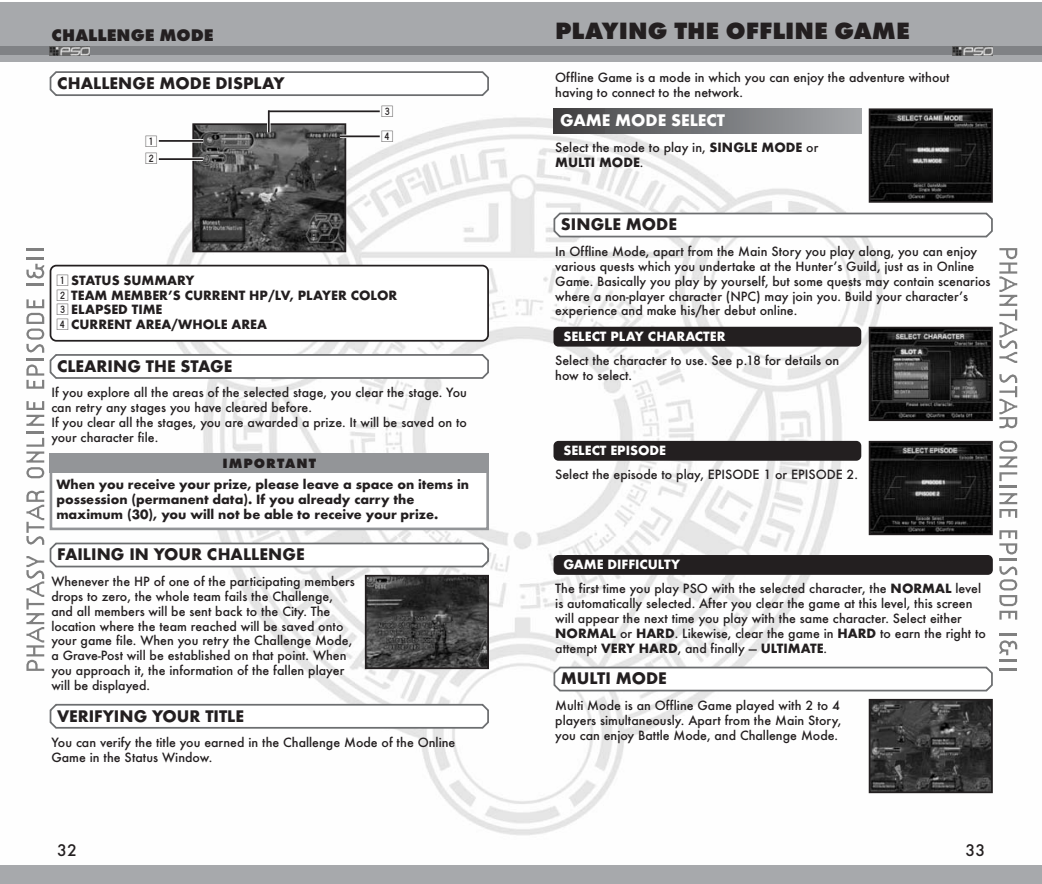
<style>
.page{position:relative;width:1042px;height:884px;background:#fff}
.page>*{position:absolute;margin:0;border:0;box-sizing:border-box;transform-origin:0 0}
.t1{font:800 24.5px "Futura T";color:#231f20}
.t2{font:700 17.5px "Futura T";color:#231f20}
.t3{font:700 17.5px "Futura T";color:#fff}
.t4{font:800 17.5px "Futura T";color:#231f20}
.t5{font:500 17.5px "Futura T";color:#231f20}
.t6{font:500 14px/14.9px "Futura T";color:#231f20}
.t7{font:700 14px/14.9px "Futura T";color:#231f20}
.t8{font:700 14px "Futura T";color:#fff}
.t9{font:800 14px "Futura T";letter-spacing:.07em;color:#231f20}
.t10{font:700 12.25px/17.3px "Numfr";color:#231f20}
.s1{font-family:"Numfr";font-size:12.25px}
.s2{font-weight:700}
.s3{font-weight:700;color:#fff}
</style>
<div class="page">
<img style="left:0;top:61px;width:1041px;height:774px">
<div style="left:0;top:2px;width:1041px;height:59px;background:#a7a9ac"></div>
<div style="left:0;top:865px;width:1041px;height:19px;background:#a7a9ac"></div>
<svg style="left:26px;top:556px;width:18px;height:115px"></svg>
<svg style="left:26px;top:491px;width:18px;height:54px"></svg>
<svg style="left:26px;top:438px;width:18px;height:40px"></svg>
<hr style="left:26px;top:431px;width:18px;height:3px;background:#808080">
<svg style="left:26px;top:401px;width:18px;height:25px"></svg>
<svg style="left:26px;top:299px;width:18px;height:90px"></svg>
<svg style="left:26px;top:284px;width:18px;height:2px"></svg>
<svg style="left:26px;top:257px;width:18px;height:21px"></svg>
<svg style="left:26px;top:248px;width:18px;height:2px"></svg>
<div style="left:0;top:46px;width:1041px;height:9px;background:#808285"></div>
<img style="left:50px;top:46px;width:40px;height:9px">
<svg style="left:999px;top:248px;width:18px;height:115px"></svg>
<svg style="left:999px;top:374px;width:18px;height:54px"></svg>
<svg style="left:999px;top:441px;width:18px;height:46px"></svg>
<svg style="left:999px;top:493px;width:18px;height:25px"></svg>
<svg style="left:999px;top:530px;width:18px;height:89px"></svg>
<svg style="left:999px;top:633px;width:18px;height:29px"></svg>
<hr style="left:999px;top:668px;width:18px;height:3px;background:#808080">
<img style="left:952px;top:46px;width:40px;height:9px">
<div style="left:553px;top:108px;width:308px;height:25px;background:linear-gradient(to right,#424243,#a6a9ac)"></div>
<svg style="left:553px;top:213px;width:439px;height:24px"></svg>
<div style="left:553px;top:327px;width:308px;height:20px;background:#231f20;border-radius:5px"></div>
<div style="left:553px;top:441px;width:308px;height:20px;background:#231f20;border-radius:5px"></div>
<div style="left:553px;top:555px;width:439px;height:20px;background:#231f20;border-radius:5px"></div>
<svg style="left:553px;top:666px;width:439px;height:25px"></svg>
<img style="left:871px;top:111px;width:118px;height:89px">
<div style="left:868px;top:108px;width:124px;height:95px;border:2px solid #231f20"></div>
<img style="left:871px;top:330px;width:118px;height:88px">
<div style="left:868px;top:327px;width:124px;height:94px;border:2px solid #231f20"></div>
<img style="left:871px;top:444px;width:118px;height:88px">
<div style="left:868px;top:441px;width:124px;height:94px;border:2px solid #231f20"></div>
<svg style="left:50px;top:71px;width:439px;height:25px"></svg>
<svg style="left:50px;top:354px;width:439px;height:25px"></svg>
<svg style="left:50px;top:542px;width:439px;height:25px"></svg>
<img style="left:368px;top:578px;width:118px;height:88px">
<div style="left:365px;top:575px;width:124px;height:94px;border:2px solid #231f20"></div>
<svg style="left:50px;top:704px;width:439px;height:24px"></svg>
<img style="left:195px;top:126px;width:148px;height:123px">
<div style="left:192px;top:123px;width:154px;height:129px;border:2px solid #231f20"></div>
<svg style="left:50px;top:265px;width:439px;height:77px"></svg>
<img style="left:871px;top:702px;width:118px;height:88px">
<div style="left:868px;top:699px;width:124px;height:94px;border:2px solid #231f20"></div>
<svg style="left:159px;top:139px;width:44px;height:4px"></svg>
<hr style="left:159px;top:140px;width:44px;height:2px;background:#231f20">
<svg style="left:159px;top:157px;width:44px;height:4px"></svg>
<hr style="left:159px;top:158px;width:44px;height:2px;background:#231f20">
<hr style="left:340px;top:135px;width:39px;height:3px;background:#fff">
<hr style="left:340px;top:135px;width:39px;height:2px;background:#231f20">
<hr style="left:267px;top:110px;width:3px;height:22px;background:#fff">
<svg style="left:268px;top:112px;width:1px;height:20px"></svg>
<hr style="left:268px;top:110px;width:111px;height:2px;background:#231f20">
<div style="left:51px;top:454px;width:436px;height:75px;background:#fff"></div>
<div style="left:50px;top:453px;width:439px;height:77px;border:3px solid #939598"></div>
<div style="left:50px;top:453px;width:439px;height:20px;background:#939598"></div>
<p class="t4" style="left:51px;top:28px;width:164px">CHALLENGE MODE</p>
<p class="t2" style="left:57px;top:76px;width:229px">CHALLENGE MODE DISPLAY</p>
<p class="t10" style="left:145px;top:132px;width:14px">! @</p>
<p class="t10" style="left:381px;top:98px;width:14px;line-height:24.8px"># $</p>
<p class="t7" style="left:56px;top:274px;width:342px"><span class="s1">!</span> STATUS SUMMARY<br><span class="s1">@</span> TEAM MEMBER’S CURRENT HP/LV, PLAYER COLOR <span class="s1">#</span> ELAPSED TIME<br><span class="s1">$</span> CURRENT AREA/WHOLE AREA</p>
<p class="t2" style="left:57px;top:359px;width:177px">CLEARING THE STAGE</p>
<p class="t6" style="left:51px;top:386px;width:417px">If you explore all the areas of the selected stage, you clear the stage. You can retry any stages you have cleared before.<br>If you clear all the stages, you are awarded a prize. It will be saved on to your character file.</p>
<p class="t9" style="left:222px;top:458px;width:95px">IMPORTANT</p>
<p class="t7" style="left:56px;top:478px;width:414px">When you receive your prize, please leave a space on items in possession (permanent data). If you already carry the maximum (30), you will not be able to receive your prize.</p>
<p class="t2" style="left:57px;top:547px;width:249px">FAILING IN YOUR CHALLENGE</p>
<p class="t6" style="left:51px;top:575px;width:305px">Whenever the HP of one of the participating members drops to zero, the whole team fails the Challenge, and all members will be sent back to the City. The location where the team reached will be saved onto your game file. When you retry the Challenge Mode, a Grave-Post will be established on that point. When you approach it, the information of the fallen player will be displayed.</p>
<p class="t2" style="left:57px;top:709px;width:188px">VERIFYING YOUR TITLE</p>
<p class="t6" style="left:51px;top:736px;width:405px">You can verify the title you earned in the Challenge Mode of the Online<br>Game in the Status Window.</p>
<p class="t5" style="left:57px;top:843px;width:21px">32</p>
<h1 class="t1" style="left:555px;top:21px;width:356px">PLAYING THE OFFLINE GAME</h1>
<p class="t6" style="left:555px;top:71px;width:396px">Offline Game is a mode in which you can enjoy the adventure without having to connect to the network.</p>
<p class="t3" style="left:560px;top:114px;width:166px">GAME MODE SELECT</p>
<p class="t6" style="left:555px;top:141px;width:264px">Select the mode to play in, <span class="s2">SINGLE MODE</span> or<br><span class="s2">MULTI MODE</span>.</p>
<p class="t2" style="left:560px;top:217px;width:118px">SINGLE MODE</p>
<p class="t6" style="left:555px;top:245px;width:437px">In Offline Mode, apart from the Main Story you play along, you can enjoy various quests which you undertake at the Hunter’s Guild, just as in Online Game. Basically you play by yourself, but some quests may contain scenarios where a non-player character (NPC) may join you. Build your character’s experience and make his/her debut online.</p>
<p class="t8" style="left:563px;top:330px;width:163px">SELECT PLAY CHARACTER</p>
<p class="t6" style="left:555px;top:354px;width:285px">Select the character to use. See p.18 for details on how to select.</p>
<p class="t8" style="left:563px;top:445px;width:104px">SELECT EPISODE</p>
<p class="t6" style="left:555px;top:468px;width:304px">Select the episode to play, EPISODE 1 or EPISODE 2.</p>
<p class="t6" style="left:555px;top:553px;width:427px;line-height:24.3px;text-indent:8px"><span class="s3">GAME DIFFICULTY<br></span>The first time you play PSO with the selected character, the <span class="s2">NORMAL</span> level</p>
<p class="t6" style="left:555px;top:597px;width:432px">is automatically selected. After you clear the game at this level, this screen will appear the next time you play with the same character. Select either <span class="s2">NORMAL</span> or <span class="s2">HARD</span>. Likewise, clear the game in <span class="s2">HARD</span> to earn the right to attempt <span class="s2">VERY HARD</span>, and finally — <span class="s2">ULTIMATE</span>.</p>
<p class="t2" style="left:560px;top:671px;width:107px">MULTI MODE</p>
<p class="t6" style="left:555px;top:699px;width:288px;text-align:justify">Multi Mode is an Offline Game played with 2 to 4 players simultaneously. Apart from the Main Story, you can enjoy Battle Mode, and Challenge Mode.</p>
<p class="t5" style="left:965px;top:843px;width:21px">33</p>
</div>
